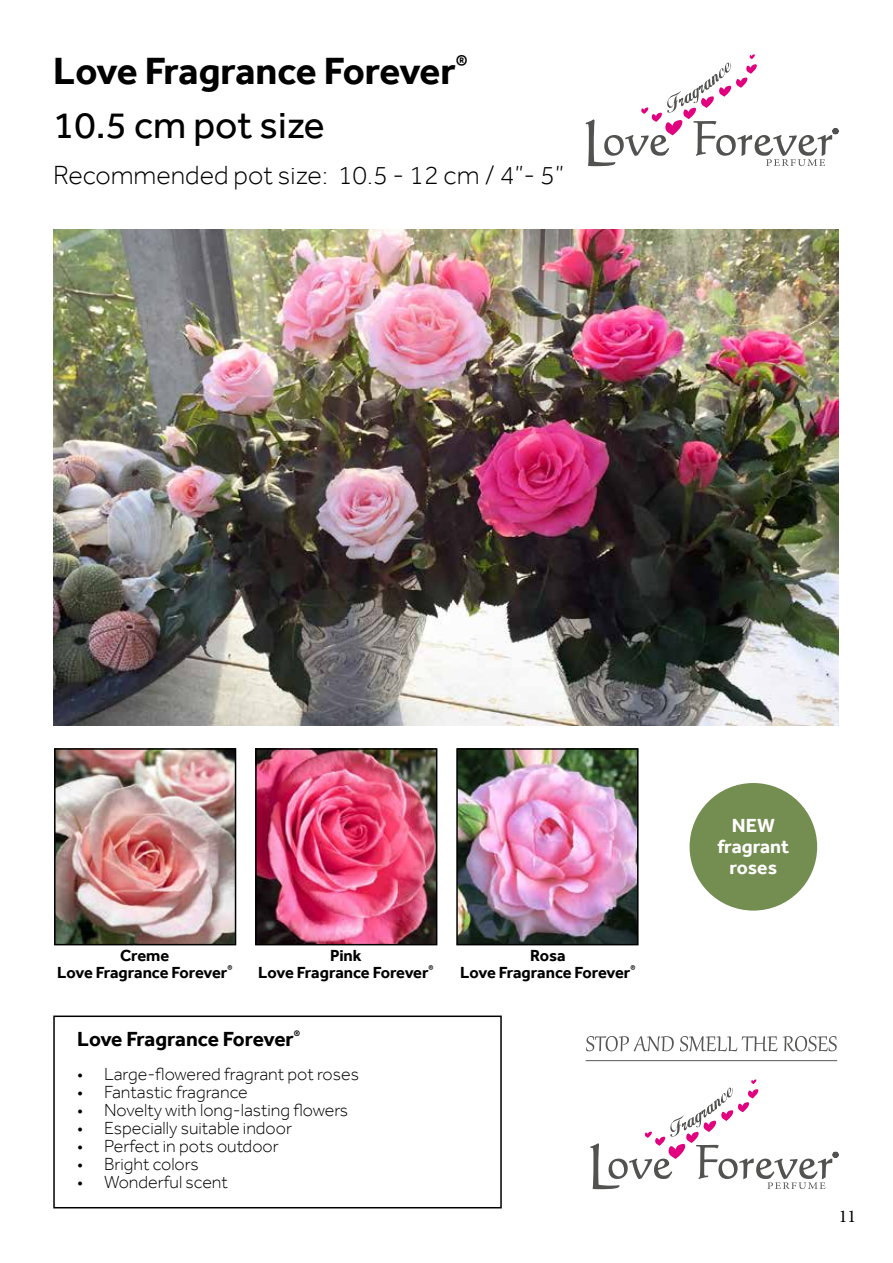
<style>
.page{position:relative;width:893px;height:1263px;background:#fff}
.page>*{position:absolute;margin:0;border:0;box-sizing:border-box;transform-origin:0 0}
.t1{font:700 39px/54px "Effra";letter-spacing:-.01em;color:#000}
.t2{font:300 27px "Effra";color:#000}
.t3{font:700 21px "Effra";letter-spacing:-.01em;color:#000}
.t4{font:700 19.5px/21px "Effra";color:#fff;text-align:center}
.t5{font:300 18px "Effra";color:#000}
.t6{font:18px "Minion Pro";color:#000}
.t7{font:700 16.5px/16.2px "Effra";letter-spacing:-.01em;color:#000;text-align:center}
.s1{font-weight:400}
</style>
<div class="page">
<svg style="left:586px;top:54px;width:252px;height:112px"></svg>
<img style="left:53px;top:230px;width:785px;height:495px">
<div style="left:53px;top:1015px;width:449px;height:193px;border:2px solid #000"></div>
<img style="left:459px;top:751px;width:177px;height:191px">
<div style="left:456px;top:748px;width:183px;height:197px;border:2px solid #000"></div>
<div style="left:690px;top:783px;width:127px;height:127px;background:#748d50;border-radius:50%"></div>
<svg style="left:590px;top:1079px;width:248px;height:110px"></svg>
<svg style="left:586px;top:1036px;width:88px;height:15px"></svg>
<svg style="left:680px;top:1036px;width:97px;height:15px"></svg>
<svg style="left:783px;top:1036px;width:54px;height:15px"></svg>
<hr style="left:586px;top:1060px;width:251px;height:1px;background:#575756">
<img style="left:57px;top:751px;width:176px;height:191px">
<div style="left:54px;top:748px;width:182px;height:197px;border:2px solid #000"></div>
<img style="left:258px;top:751px;width:176px;height:191px">
<div style="left:255px;top:748px;width:182px;height:197px;border:2px solid #000"></div>
<h1 class="t1" style="left:53px;top:43px;width:416px">Love Fragrance Forever<sup>®<br></sup><span class="s1">10.5 cm pot size</span></h1>
<h2 class="t2" style="left:53px;top:159px;width:512px">Recommended pot size: 10.5 - 12 cm / 4”- 5”</h2>
<p class="t7" style="left:57px;top:947px;width:177px">Creme<br>Love Fragrance Forever<sup>®</sup></p>
<p class="t7" style="left:258px;top:947px;width:177px">Pink<br>Love Fragrance Forever<sup>®</sup></p>
<p class="t7" style="left:460px;top:947px;width:177px">Rosa<br>Love Fragrance Forever<sup>®</sup></p>
<p class="t3" style="left:77px;top:1027px;width:225px">Love Fragrance Forever<sup>®</sup></p>
<p class="t5" style="left:77px;top:1063px;width:283px">• Large-flowered fragrant pot roses</p>
<p class="t5" style="left:77px;top:1081px;width:172px">• Fantastic fragrance</p>
<p class="t5" style="left:77px;top:1099px;width:273px">• Novelty with long-lasting flowers</p>
<p class="t5" style="left:77px;top:1117px;width:217px">• Especially suitable indoor</p>
<p class="t5" style="left:77px;top:1135px;width:203px">• Perfect in pots outdoor</p>
<p class="t5" style="left:77px;top:1153px;width:123px">• Bright colors</p>
<p class="t5" style="left:77px;top:1171px;width:152px">• Wonderful scent</p>
<p class="t4" style="left:717px;top:815px;width:74px">NEW fragrant roses</p>
<p class="t6" style="left:839px;top:1204px;width:19px">11</p>
</div>
